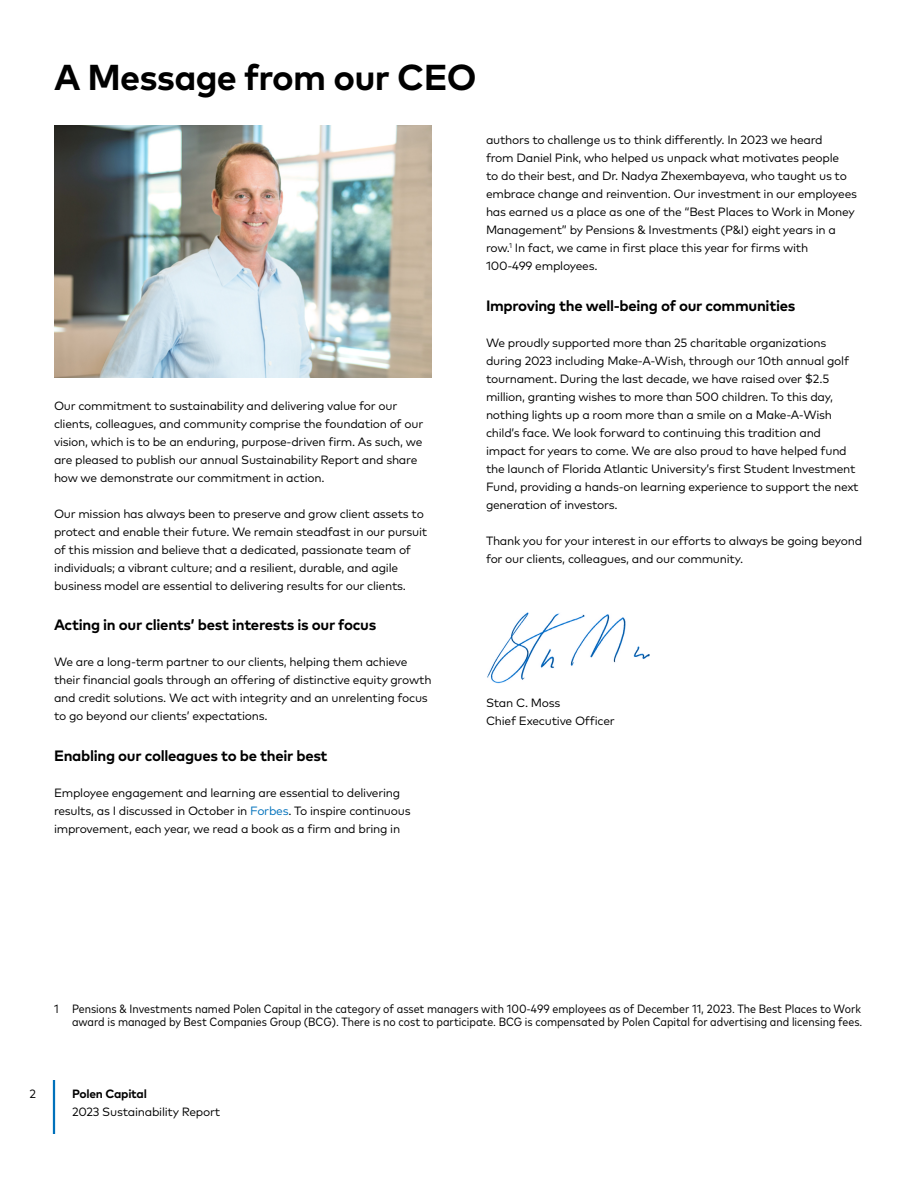
<style>
.page{position:relative;width:918px;height:1188px;background:#fff}
.page>*{position:absolute;margin:0;border:0;box-sizing:border-box;transform-origin:0 0}
.t1{font:700 36px "Mark OT";letter-spacing:-.02em;color:#000}
.t2{font:700 15px "Mark OT";letter-spacing:-.02em;color:#000}
.t3{font:12px/18px "Mark OT";letter-spacing:-.02em;color:#000}
.t4{font:condensed 12px/13.5px "Mark OT";color:#000;text-align:right}
.t5{font:700 12px "Mark OT";letter-spacing:-.02em;color:#000}
.s1{color:#0071bb}
</style>
<div class="page">
<hr style="left:53px;top:1080px;width:2px;height:54px;background:#0071bb">
<img style="left:54px;top:125px;width:378px;height:253px">
<img style="left:487px;top:612px;width:163px;height:72px">
<h1 class="t1" style="left:54px;top:54px;width:424px">A Message from our CEO</h1>
<p class="t3" style="left:54px;top:396px;width:371px">Our commitment to sustainability and delivering value for our clients, colleagues, and community comprise the foundation of our vision, which is to be an enduring, purpose-driven firm. As such, we are pleased to publish our annual Sustainability Report and share how we demonstrate our commitment in action.</p>
<p class="t3" style="left:54px;top:504px;width:375px">Our mission has always been to preserve and grow client assets to protect and enable their future. We remain steadfast in our pursuit of this mission and believe that a dedicated, passionate team of individuals; a vibrant culture; and a resilient, durable, and agile business model are essential to delivering results for our clients.</p>
<p class="t2" style="left:54px;top:615px;width:324px">Acting in our clients’ best interests is our focus</p>
<p class="t3" style="left:54px;top:653px;width:379px">We are a long-term partner to our clients, helping them achieve their financial goals through an offering of distinctive equity growth and credit solutions. We act with integrity and an unrelenting focus to go beyond our clients’ expectations.</p>
<p class="t2" style="left:54px;top:745px;width:275px">Enabling our colleagues to be their best</p>
<p class="t3" style="left:54px;top:783px;width:358px">Employee engagement and learning are essential to delivering results, as I discussed in October in <span class="s1">Forbes</span>. To inspire continuous improvement, each year, we read a book as a firm and bring in</p>
<p class="t3" style="left:486px;top:131px;width:373px">authors to challenge us to think differently. In 2023 we heard<br>from Daniel Pink, who helped us unpack what motivates people<br>to do their best, and Dr. Nadya Zhexembayeva, who taught us to embrace change and reinvention. Our investment in our employees has earned us a place as one of the “Best Places to Work in Money Management” by Pensions &amp; Investments (P&amp;I) eight years in a row.<sup>1</sup> In fact, we came in first place this year for firms with 100-499 employees.</p>
<p class="t2" style="left:486px;top:295px;width:311px">Improving the well-being of our communities</p>
<p class="t3" style="left:486px;top:333px;width:374px">We proudly supported more than 25 charitable organizations during 2023 including Make-A-Wish, through our 10th annual golf tournament. During the last decade, we have raised over $2.5 million, granting wishes to more than 500 children. To this day, nothing lights up a room more than a smile on a Make-A-Wish child’s face. We look forward to continuing this tradition and impact for years to come. We are also proud to have helped fund the launch of Florida Atlantic University’s first Student Investment Fund, providing a hands-on learning experience to support the next generation of investors.</p>
<p class="t3" style="left:486px;top:531px;width:378px">Thank you for your interest in our efforts to always be going beyond for our clients, colleagues, and our community.</p>
<p class="t3" style="left:486px;top:693px;width:130px">Stan C. Moss<br>Chief Executive Officer</p>
<p class="t4" style="left:54px;top:1001px;width:810px">1 Pensions &amp; Investments named Polen Capital in the category of asset managers with 100-499 employees as of December 11, 2023. The Best Places to Work award is managed by Best Companies Group (BCG). There is no cost to participate. BCG is compensated by Polen Capital for advertising and licensing fees.</p>
<p class="t3" style="left:29px;top:1085px;width:8px">2</p>
<p class="t5" style="left:72px;top:1086px;width:76px">Polen Capital</p>
<p class="t3" style="left:72px;top:1103px;width:150px">2023 Sustainability Report</p>
</div>
